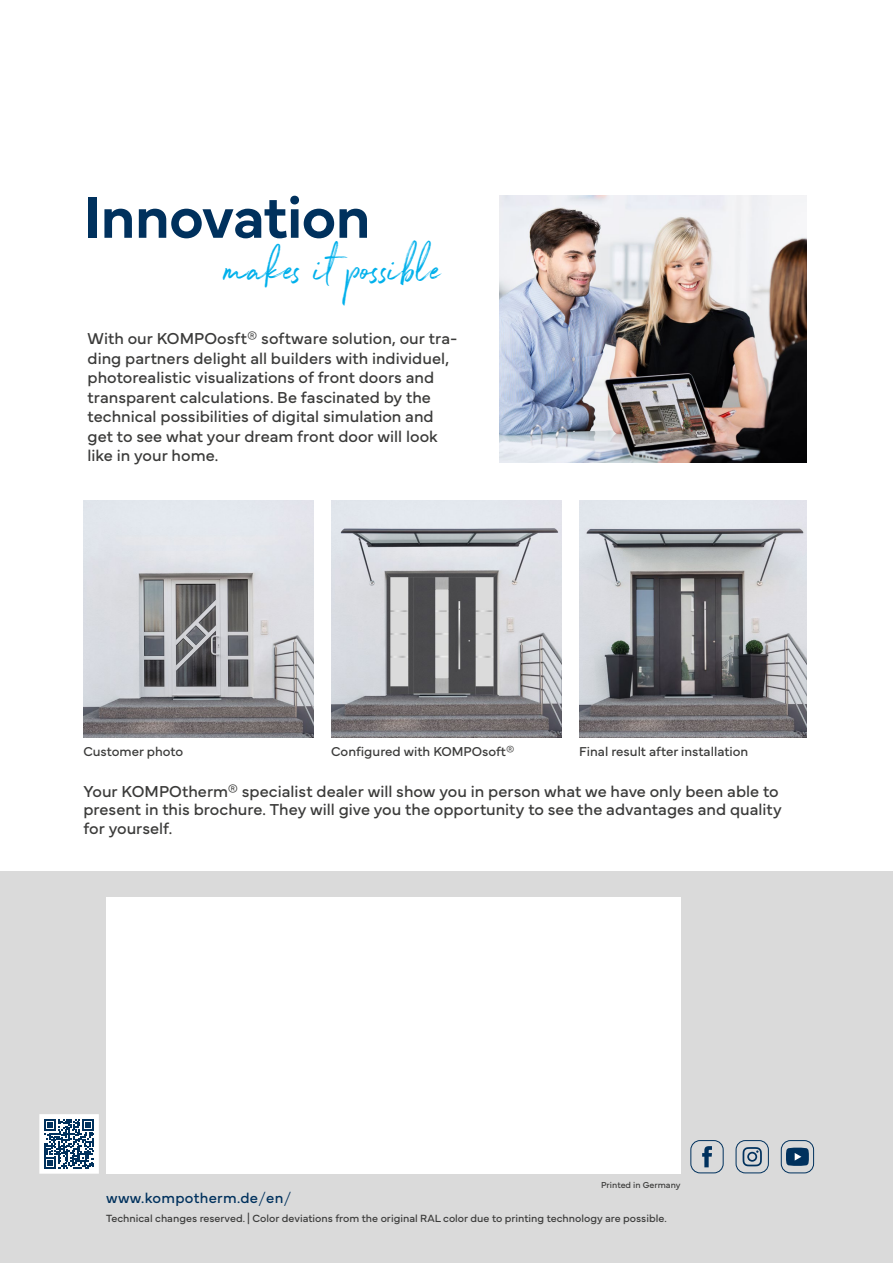
<style>
.page{position:relative;width:893px;height:1263px;background:#fff}
.page>*{position:absolute;margin:0;border:0;box-sizing:border-box;transform-origin:0 0}
.t1{font:600 60.9px "Mundial";letter-spacing:-.025em;color:#00315d}
.t2{font:46.2px "Northwell";letter-spacing:.02em;color:#00b0eb}
.t3{font:16.5px/19.5px "Mundial";color:#3b3b3a}
.t4{font:15px "Mundial";letter-spacing:.02em;color:#00315d}
.t5{font:13.5px "Mundial";color:#3b3b3a}
.t6{font:10.8px "Mundial";color:#3b3b3a}
.t7{font:9px "Mundial";color:#3b3b3a}
.s1{font-family:"Northwell Alt"}
.s2{font-weight:100}
</style>
<div class="page">
<div style="left:0;top:872px;width:893px;height:391px;background:#dadada"></div>
<div style="left:106px;top:897px;width:574px;height:277px;background:#fff"></div>
<svg style="left:39px;top:1114px;width:60px;height:60px;background:#92a7b9"></svg>
<img style="left:500px;top:196px;width:306px;height:266px">
<img style="left:83px;top:501px;width:231px;height:237px">
<img style="left:331px;top:501px;width:231px;height:237px">
<img style="left:579px;top:501px;width:227px;height:237px">
<div style="left:690px;top:1140px;width:34px;height:33px;border:1px solid #00315d;border-radius:9px"></div>
<svg style="left:702px;top:1146px;width:10px;height:21px"></svg>
<div style="left:736px;top:1140px;width:33px;height:33px;border:1px solid #00315d;border-radius:9px"></div>
<svg style="left:743px;top:1147px;width:19px;height:19px"></svg>
<div style="left:781px;top:1140px;width:33px;height:33px;border:1px solid #00315d;border-radius:9px"></div>
<svg style="left:786px;top:1148px;width:23px;height:18px"></svg>
<h1 class="t1" style="left:83px;top:169px;width:289px">Innovation</h1>
<h2 class="t2" style="left:226px;top:236px;width:219px">make<span class="s1">s</span> i<span class="s1">t</span> po<span class="s1">ss</span>ible</h2>
<p class="t3" style="left:88px;top:327px;width:371px">With our KOMPOosft® software solution, our tra&shy;ding partners delight all builders with individuel, photorealistic visualizations of front doors and transparent calculations. Be fascinated by the technical possibilities of digital simulation and get to see what your dream front door will look like in your home.</p>
<p class="t5" style="left:83px;top:741px;width:101px">Customer photo</p>
<p class="t5" style="left:331px;top:741px;width:185px">Configured with KOMPOsoft®</p>
<p class="t5" style="left:579px;top:741px;width:171px">Final result after installation</p>
<p class="t3" style="left:83px;top:781px;width:700px;line-height:18px">Your KOMPOtherm® specialist dealer will show you in person what we have only been able to present in this brochure. They will give you the opportunity to see the advantages and quality for yourself.</p>
<p class="t4" style="left:106px;top:1186px;width:186px">www.kompotherm.de<span class="s2">/</span>en<span class="s2">/</span></p>
<p class="t7" style="left:601px;top:1178px;width:81px">Printed in Germany</p>
<p class="t6" style="left:106px;top:1209px;width:562px">Technical changes reserved. | Color deviations from the original RAL color due to printing technology are possible.</p>
</div>
